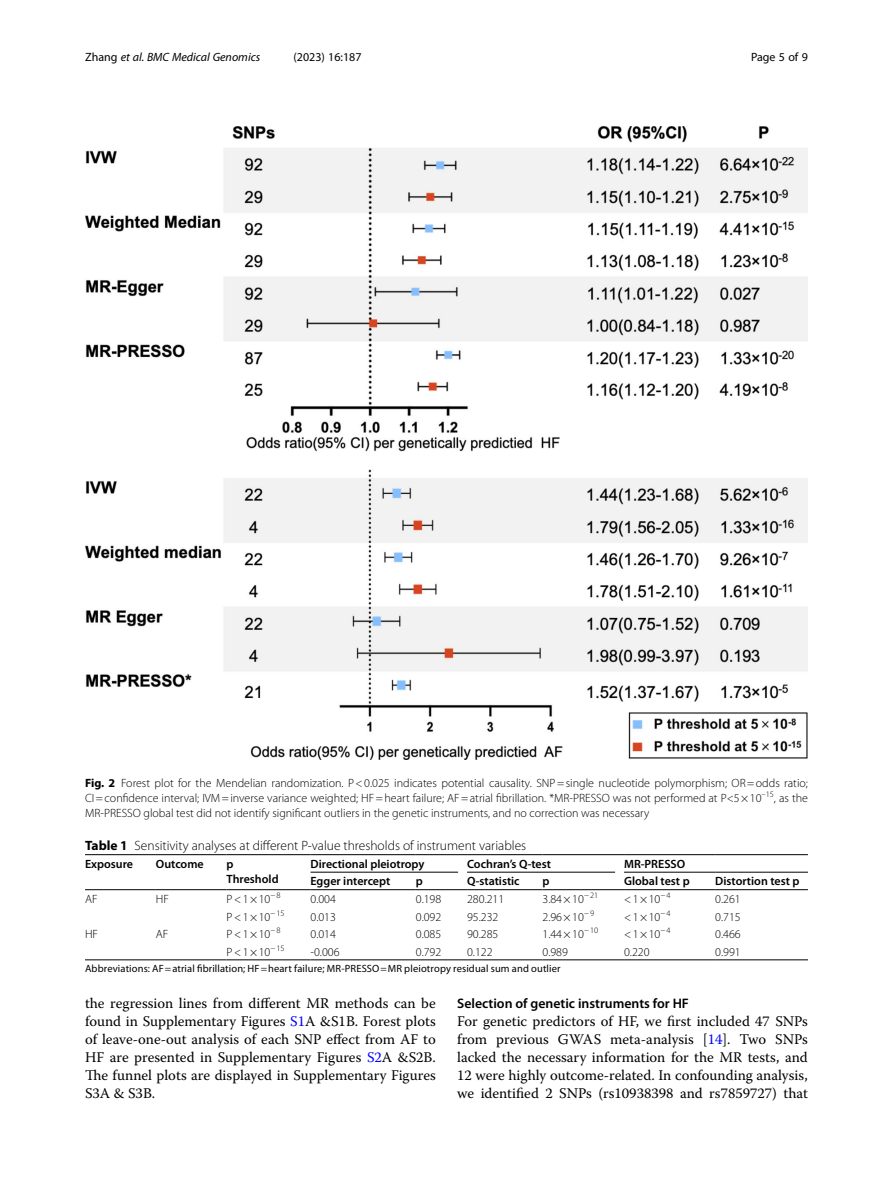
<style>
.page{position:relative;width:893px;height:1191px;background:#fff}
.page>*{position:absolute;margin:0;border:0;box-sizing:border-box;transform-origin:0 0}
.Body_Text{font:14.7px/18px "Warnock Pro";color:#000;text-align:justify}
.Head_2{font:600 13.8px "Myriad Pro";color:#000}
.Table_Caption{font:300 13.5px "Myriad Pro";color:#000}
.Figure_Caption{font:300 12px/15px "Myriad Pro";color:#000;text-align:justify}
.Table_Body{font:300 12px "Myriad Pro";color:#000}
.Table_Head{font:600 12px "Myriad Pro";color:#000}
.Table_Head_Bridge_Ru{font:600 12px "Myriad Pro";color:#000}
.t1{font:italic 12px "Myriad Pro";color:#000}
.t2{font:12px "Myriad Pro";color:#000}
.Table_Footnote{font:10.5px "Myriad Pro";letter-spacing:.01em;color:#000}
.s1{font-style:normal}
.s2{font-weight:700}
.s3{color:#00f}
</style>
<div class="page">
<hr style="left:85px;top:889px;width:71px;height:1px;background:#000">
<hr style="left:156px;top:889px;width:71px;height:1px;background:#000">
<hr style="left:227px;top:889px;width:84px;height:1px;background:#000">
<hr style="left:156px;top:959px;width:71px;height:1px;background:#000">
<hr style="left:156px;top:854px;width:71px;height:1px;background:#000">
<hr style="left:227px;top:854px;width:84px;height:1px;background:#000">
<hr style="left:624px;top:854px;width:91px;height:1px;background:#000">
<hr style="left:715px;top:854px;width:93px;height:1px;background:#000">
<hr style="left:311px;top:889px;width:105px;height:1px;background:#000">
<hr style="left:416px;top:889px;width:51px;height:1px;background:#000">
<hr style="left:467px;top:889px;width:75px;height:1px;background:#000">
<hr style="left:542px;top:889px;width:82px;height:1px;background:#000">
<hr style="left:624px;top:872px;width:91px;height:1px;background:#000">
<hr style="left:624px;top:889px;width:91px;height:1px;background:#000">
<hr style="left:715px;top:872px;width:93px;height:1px;background:#000">
<hr style="left:715px;top:889px;width:93px;height:1px;background:#000">
<hr style="left:227px;top:959px;width:84px;height:1px;background:#000">
<hr style="left:311px;top:959px;width:105px;height:1px;background:#000">
<hr style="left:416px;top:959px;width:51px;height:1px;background:#000">
<hr style="left:467px;top:959px;width:75px;height:1px;background:#000">
<hr style="left:542px;top:959px;width:82px;height:1px;background:#000">
<hr style="left:624px;top:959px;width:91px;height:1px;background:#000">
<hr style="left:715px;top:959px;width:93px;height:1px;background:#000">
<hr style="left:85px;top:959px;width:71px;height:1px;background:#000">
<hr style="left:85px;top:854px;width:71px;height:1px;background:#000">
<hr style="left:311px;top:854px;width:105px;height:1px;background:#000">
<hr style="left:416px;top:854px;width:51px;height:1px;background:#000">
<hr style="left:467px;top:854px;width:75px;height:1px;background:#000">
<hr style="left:542px;top:854px;width:82px;height:1px;background:#000">
<hr style="left:311px;top:872px;width:147px;height:1px;background:#000">
<hr style="left:467px;top:872px;width:148px;height:1px;background:#000">
<img style="left:85px;top:126px;width:723px;height:633px">
<p class="t1" style="left:85px;top:50px;width:177px"><span class="s1">Zhang</span> et al. BMC Medical Genomics</p>
<p class="t2" style="left:293px;top:50px;width:70px">(2023) 16:187</p>
<p class="t2" style="left:751px;top:50px;width:58px">Page 5 of 9</p>
<p class="Figure_Caption" style="left:85px;top:775px;width:724px"><span class="s2">Fig. 2</span> Forest plot for the Mendelian randomization. P&lt;0.025 indicates potential causality. SNP=single nucleotide polymorphism; OR=odds ratio; CI=confidence interval; IVM=inverse variance weighted; HF=heart failure; AF=atrial fibrillation. *MR-PRESSO was not performed at P&lt;5×10<sup>–15</sup>, as the MR-PRESSO global test did not identify significant outliers in the genetic instruments, and no correction was necessary</p>
<p class="Table_Caption" style="left:85px;top:838px;width:443px"><span class="s2">Table 1</span> Sensitivity analyses at different P-value thresholds of instrument variables</p>
<p class="Table_Head" style="left:85px;top:856px;width:50px">Exposure</p>
<p class="Table_Head" style="left:156px;top:856px;width:49px">Outcome</p>
<p class="Table_Head" style="left:227px;top:856px;width:9px">p</p>
<p class="Table_Head" style="left:227px;top:871px;width:54px">Threshold</p>
<p class="Table_Head_Bridge_Ru" style="left:311px;top:856px;width:116px">Directional pleiotropy</p>
<p class="Table_Head_Bridge_Ru" style="left:467px;top:856px;width:85px">Cochran’s Q-test</p>
<p class="Table_Head" style="left:624px;top:856px;width:63px">MR-PRESSO</p>
<p class="Table_Head" style="left:311px;top:873px;width:81px">Egger intercept</p>
<p class="Table_Head" style="left:416px;top:873px;width:9px">p</p>
<p class="Table_Head" style="left:467px;top:873px;width:54px">Q-statistic</p>
<p class="Table_Head" style="left:542px;top:873px;width:9px">p</p>
<p class="Table_Head" style="left:624px;top:873px;width:67px">Global test p</p>
<p class="Table_Head" style="left:715px;top:873px;width:86px">Distortion test p</p>
<p class="Table_Body" style="left:85px;top:892px;width:14px">AF</p>
<p class="Table_Body" style="left:156px;top:892px;width:15px">HF</p>
<p class="Table_Body" style="left:227px;top:892px;width:56px">P&lt;1×10<sup>−8</sup></p>
<p class="Table_Body" style="left:311px;top:892px;width:27px">0.004</p>
<p class="Table_Body" style="left:416px;top:892px;width:27px">0.198</p>
<p class="Table_Body" style="left:467px;top:892px;width:39px">280.211</p>
<p class="Table_Body" style="left:542px;top:892px;width:57px">3.84×10<sup>−21</sup></p>
<p class="Table_Body" style="left:624px;top:892px;width:48px">&lt;1×10<sup>−4</sup></p>
<p class="Table_Body" style="left:715px;top:892px;width:27px">0.261</p>
<p class="Table_Body" style="left:227px;top:910px;width:60px">P&lt;1×10<sup>−15</sup></p>
<p class="Table_Body" style="left:311px;top:910px;width:27px">0.013</p>
<p class="Table_Body" style="left:416px;top:910px;width:27px">0.092</p>
<p class="Table_Body" style="left:467px;top:910px;width:33px">95.232</p>
<p class="Table_Body" style="left:542px;top:910px;width:53px">2.96×10<sup>−9</sup></p>
<p class="Table_Body" style="left:624px;top:910px;width:48px">&lt;1×10<sup>−4</sup></p>
<p class="Table_Body" style="left:715px;top:910px;width:27px">0.715</p>
<p class="Table_Body" style="left:85px;top:927px;width:15px">HF</p>
<p class="Table_Body" style="left:156px;top:927px;width:14px">AF</p>
<p class="Table_Body" style="left:227px;top:927px;width:56px">P&lt;1×10<sup>−8</sup></p>
<p class="Table_Body" style="left:311px;top:927px;width:27px">0.014</p>
<p class="Table_Body" style="left:416px;top:927px;width:27px">0.085</p>
<p class="Table_Body" style="left:467px;top:927px;width:33px">90.285</p>
<p class="Table_Body" style="left:542px;top:927px;width:57px">1.44×10<sup>−10</sup></p>
<p class="Table_Body" style="left:624px;top:927px;width:48px">&lt;1×10<sup>−4</sup></p>
<p class="Table_Body" style="left:715px;top:927px;width:27px">0.466</p>
<p class="Table_Body" style="left:227px;top:945px;width:60px">P&lt;1×10<sup>−15</sup></p>
<p class="Table_Body" style="left:311px;top:945px;width:31px">-0.006</p>
<p class="Table_Body" style="left:416px;top:945px;width:27px">0.792</p>
<p class="Table_Body" style="left:467px;top:945px;width:27px">0.122</p>
<p class="Table_Body" style="left:542px;top:945px;width:27px">0.989</p>
<p class="Table_Body" style="left:624px;top:945px;width:27px">0.220</p>
<p class="Table_Body" style="left:715px;top:945px;width:27px">0.991</p>
<p class="Table_Footnote" style="left:85px;top:962px;width:477px">Abbreviations: AF atrial fibrillation; HF heart failure; MR-PRESSO MR pleiotropy residual sum and outlier</p>
<p class="Body_Text" style="left:85px;top:994px;width:352px">the regression lines from different MR methods can be found in Supplementary Figures <span class="s3">S1</span>A &amp;S1B. Forest plots of leave-one-out analysis of each SNP effect from AF to HF are presented in Supplementary Figures <span class="s3">S2</span>A &amp;S2B.<br>The funnel plots are displayed in Supplementary Figures S3A &amp; S3B.</p>
<p class="Head_2" style="left:457px;top:995px;width:233px">Selection of genetic instruments for HF</p>
<p class="Body_Text" style="left:457px;top:1012px;width:352px">For genetic predictors of HF, we first included 47 SNPs from previous GWAS meta-analysis [<span class="s3">14</span>]. Two SNPs lacked the necessary information for the MR tests, and 12 were highly outcome-related. In confounding analysis, we identified 2 SNPs (rs10938398 and rs7859727) that</p>
</div>
